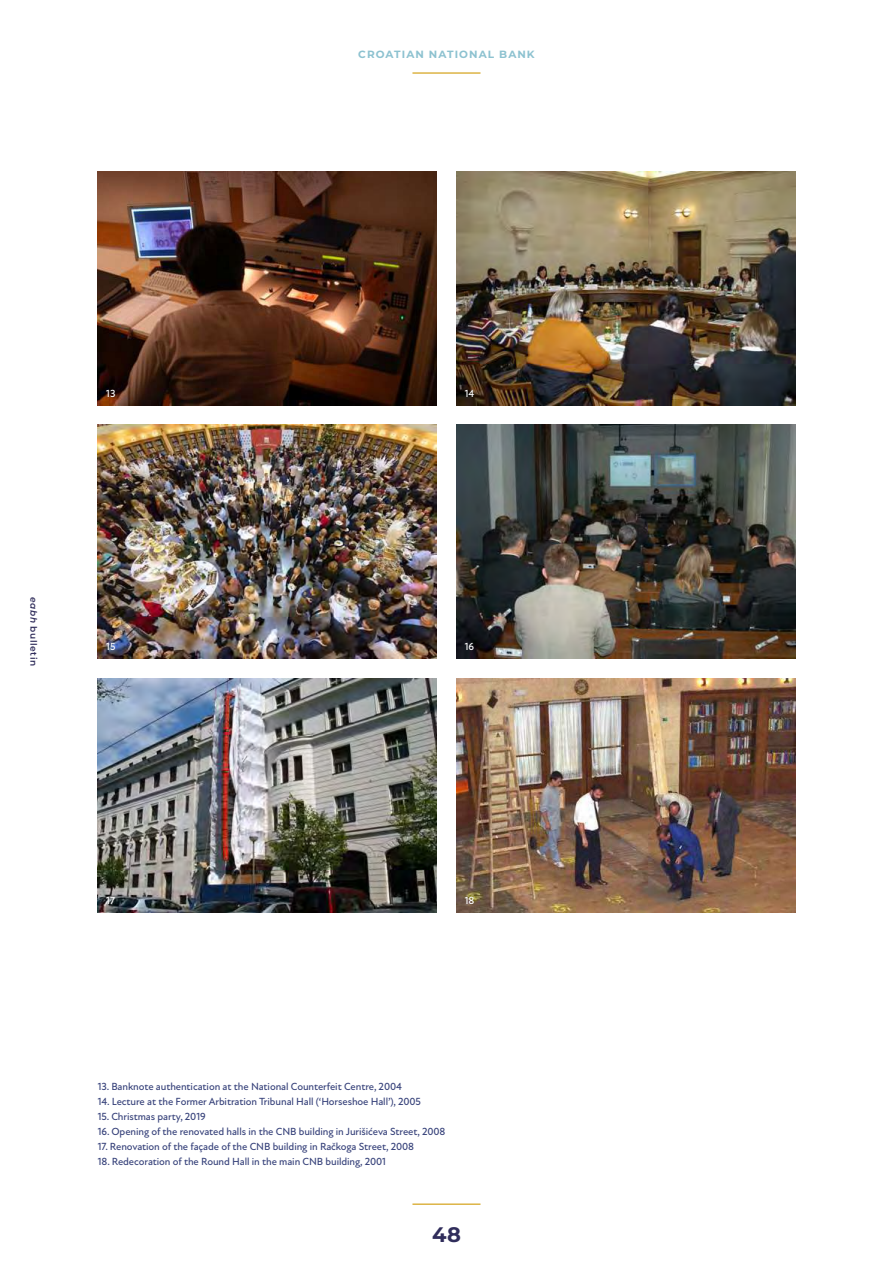
<style>
.page{position:relative;width:893px;height:1263px;background:#fff}
.page>*{position:absolute;margin:0;border:0;box-sizing:border-box;transform-origin:0 0}
.t1{font:700 21px "Montserrat";color:#302d5b}
.t2{font:500 10.5px "Atten New";letter-spacing:-.01em;color:#38437b}
.t3{font:700 10.5px "Montserrat";letter-spacing:.1em;color:#8dc2d0}
.t4{font:500 10.5px "Atten New";letter-spacing:-.01em;color:#fff}
.t5{font:600 9px "Montserrat";letter-spacing:.06em;color:#302d5b}
.s1{font-style:italic}
</style>
<div class="page">
<hr style="left:412px;top:72px;width:68px;height:2px;background:#dcb446">
<img style="left:98px;top:171px;width:339px;height:234px">
<img style="left:98px;top:424px;width:339px;height:234px">
<img style="left:98px;top:678px;width:339px;height:234px">
<img style="left:456px;top:678px;width:339px;height:234px">
<img style="left:456px;top:171px;width:339px;height:234px">
<img style="left:456px;top:424px;width:339px;height:234px">
<hr style="left:412px;top:1203px;width:68px;height:2px;background:#dcb446">
<p class="t3" style="left:358px;top:46px;width:178px">CROATIAN NATIONAL BANK</p>
<p class="t4" style="left:106px;top:387px;width:11px">13</p>
<p class="t5" style="left:40px;top:597px;width:70px;rotate:90deg"><span class="s1">eabh</span> bulletin</p>
<p class="t4" style="left:106px;top:640px;width:11px">15</p>
<p class="t4" style="left:465px;top:387px;width:11px">14</p>
<p class="t4" style="left:465px;top:640px;width:11px">16</p>
<p class="t4" style="left:106px;top:894px;width:10px">17</p>
<p class="t4" style="left:465px;top:894px;width:11px">18</p>
<p class="t2" style="left:98px;top:1080px;width:306px">13. Banknote authentication at the National Counterfeit Centre, 2004</p>
<p class="t2" style="left:98px;top:1095px;width:325px">14. Lecture at the Former Arbitration Tribunal Hall (‘Horseshoe Hall’), 2005</p>
<p class="t2" style="left:98px;top:1110px;width:109px">15. Christmas party, 2019</p>
<p class="t2" style="left:98px;top:1125px;width:349px">16. Opening of the renovated halls in the CNB building in Jurišićeva Street, 2008</p>
<p class="t2" style="left:98px;top:1140px;width:318px">17. Renovation of the façade of the CNB building in Račkoga Street, 2008</p>
<p class="t2" style="left:98px;top:1155px;width:290px">18. Redecoration of the Round Hall in the main CNB building, 2001</p>
<h1 class="t1" style="left:432px;top:1219px;width:30px">48</h1>
</div>
